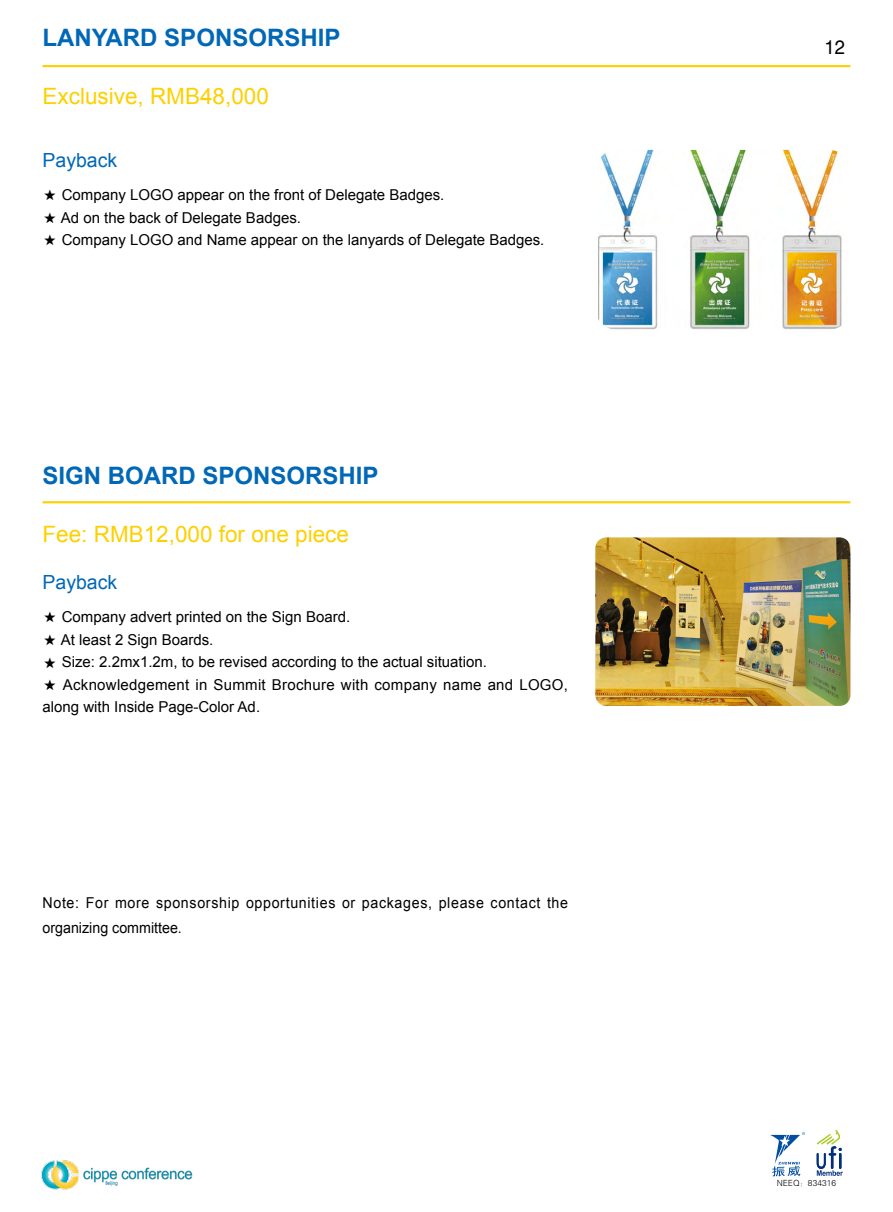
<style>
.page{position:relative;width:893px;height:1212px;background:#fff}
.page>*{position:absolute;margin:0;border:0;box-sizing:border-box;transform-origin:0 0}
.t1{font:700 24px "Arial";color:#0068b7}
.t2{font:22.5px "Arial";color:#fdd000}
.t3{font:19.5px "Arial";color:#0068b7}
.t4{font:19.5px "FZHTK GBK1 0";color:#000;scale:.95 1}
.t5{font:15px "Arial";color:#000}
.t6{font:15px/25.5px "Arial";letter-spacing:.045em;color:#000;scale:.95 1}
.t7{font:15px/22.5px "Arial";letter-spacing:.02em;color:#000}
.t8{font:8.4px "FZXH1 K GBK1 0";color:#000}
.s1{font-family:"FZXH1 K GBK1 0"}
</style>
<div class="page">
<hr style="left:43px;top:65px;width:807px;height:2px;background:#fdd000">
<svg style="left:816px;top:1129px;width:27px;height:47px"></svg>
<svg style="left:770px;top:1132px;width:35px;height:44px"></svg>
<img style="left:41px;top:1160px;width:152px;height:30px">
<img style="left:598px;top:150px;width:244px;height:180px">
<img style="left:595px;top:537px;width:255px;height:169px">
<hr style="left:43px;top:501px;width:807px;height:2px;background:#fdd000">
<h1 class="t1" style="left:43px;top:22px;width:299px">LANYARD SPONSORSHIP</h1>
<h2 class="t2" style="left:43px;top:82px;width:228px">Exclusive, RMB48,000</h2>
<h3 class="t3" style="left:43px;top:147px;width:76px">Payback</h3>
<p class="t5" style="left:43px;top:185px;width:403px"><span class="s1">★</span> Company LOGO appear on the front of Delegate Badges.</p>
<p class="t5" style="left:43px;top:208px;width:260px"><span class="s1">★</span> Ad on the back of Delegate Badges.</p>
<p class="t5" style="left:43px;top:230px;width:503px"><span class="s1">★</span> Company LOGO and Name appear on the lanyards of Delegate Badges.</p>
<h1 class="t1" style="left:43px;top:460px;width:338px">SIGN BOARD SPONSORSHIP</h1>
<h2 class="t2" style="left:43px;top:520px;width:308px">Fee: RMB12,000 for one piece</h2>
<h3 class="t3" style="left:43px;top:569px;width:76px">Payback</h3>
<p class="t5" style="left:43px;top:607px;width:309px"><span class="s1">★</span> Company advert printed on the Sign Board.</p>
<p class="t5" style="left:43px;top:630px;width:172px"><span class="s1">★</span> At least 2 Sign Boards.</p>
<p class="t5" style="left:43px;top:652px;width:446px"><span class="s1">★</span> Size: 2.2mx1.2m, to be revised according to the actual situation.</p>
<p class="t7" style="left:43px;top:674px;width:527px"><span class="s1">★</span> Acknowledgement in Summit Brochure with company name and LOGO, along with Inside Page-Color Ad.</p>
<p class="t6" style="left:43px;top:890px;width:555px">Note: For more sponsorship opportunities or packages, please contact the organizing committee.</p>
<h3 class="t4" style="left:825px;top:36px;width:23px">12</h3>
<p class="t8" style="left:777px;top:1178px;width:61px">NEEQ：834316</p>
</div>
